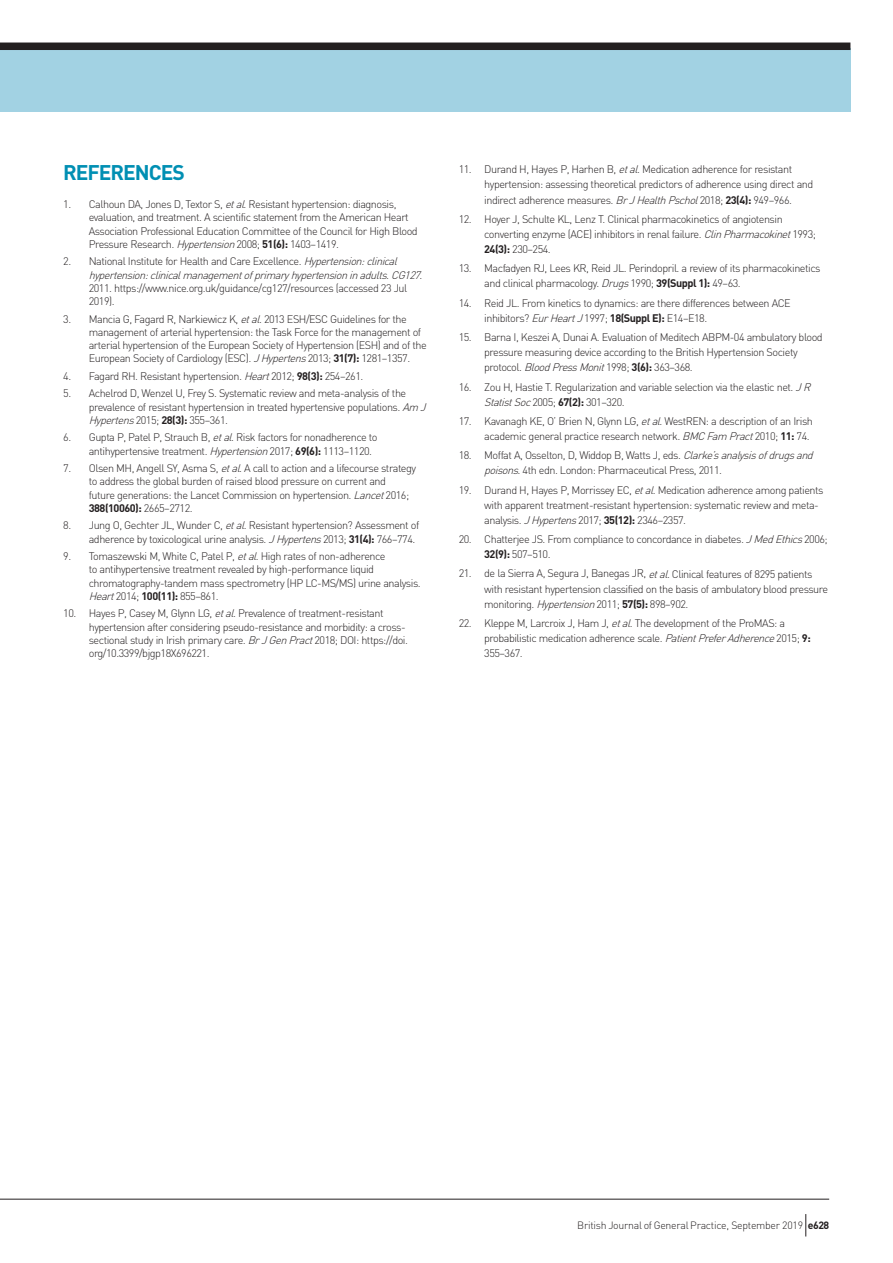
<style>
.page{position:relative;width:893px;height:1263px;background:#fff}
.page>*{position:absolute;margin:0;border:0;box-sizing:border-box;transform-origin:0 0}
.t1{font:700 21px "DIN";letter-spacing:-.05em;color:#008fb3}
.t2{font:300 10.8px/13.2px "DIN";letter-spacing:-.045em;color:#231f20}
.t3{font:300 10.5px "DIN";letter-spacing:-.025em;color:#231f20}
.s1{font-style:italic}
.s2{font-weight:700}
</style>
<div class="page">
<div style="left:0;top:48px;width:850px;height:64px;background:#a2d2e3"></div>
<div style="left:0;top:43px;width:850px;height:7px;background:#231f20"></div>
<hr style="left:0;top:1199px;width:829px;height:1px;background:#231f20">
<svg style="left:805px;top:1214px;width:1px;height:22px"></svg>
<h1 class="t1" style="left:63px;top:159px;width:123px">REFERENCES</h1>
<p class="t2" style="left:89px;top:197px;width:330px;text-indent:-26px">1. Calhoun DA, Jones D, Textor S, <span class="s1">etal</span>. Resistant hypertension: diagnosis, evaluation, and treatment. A scientific statement from the American Heart Association Professional Education Committee of the Council for High Blood Pressure Research<span class="s1">.Hypertension</span>2008; <span class="s2">51(6):</span> 1403–1419.</p>
<p class="t2" style="left:89px;top:255px;width:336px;text-indent:-26px">2. National Institute for Health and Care Excellence. <span class="s1">Hypertension:clinical hypertension:clinicalmanagementofprimaryhypertensioninadults.CG127</span>.<br>2011. https://www.nice.org.uk/guidance/cg127/resources (accessed 23 Jul 2019).</p>
<p class="t2" style="left:89px;top:312px;width:339px;text-indent:-26px">3. Mancia G, Fagard R, Narkiewicz K, <span class="s1">etal</span>. 2013 ESH/ESC Guidelines for the management of arterial hypertension: the Task Force for the management of arterial hypertension of the European Society of Hypertension (ESH) and of the European Society of Cardiology (ESC)<span class="s1">.JHypertens</span>2013; <span class="s2">31(7):</span> 1281–1357.</p>
<p class="t2" style="left:63px;top:369px;width:302px">4. Fagard RH. Resistant hypertension<span class="s1">.Heart</span>2012; <span class="s2">98(3):</span> 254–261.</p>
<p class="t2" style="left:89px;top:387px;width:342px;text-indent:-26px">5. Achelrod D, Wenzel U, Frey S. Systematic review and meta-analysis of the prevalence of resistant hypertension in treated hypertensive populations<span class="s1">.Am J<br>Hypertens</span>2015; <span class="s2">28(3):</span> 355–361.</p>
<p class="t2" style="left:89px;top:431px;width:290px;text-indent:-26px">6. Gupta P, Patel P, Strauch B, <span class="s1">etal</span>. Risk factors for nonadherence to antihypertensive treatment. <span class="s1">Hypertension</span>2017; <span class="s2">69(6):</span> 1113–1120.</p>
<p class="t2" style="left:89px;top:461px;width:329px;text-indent:-26px">7. Olsen MH, Angell SY, Asma S, <span class="s1">etal</span>. A call to action and a lifecourse strategy to address the global burden of raised blood pressure on current and<br>future generations: the Lancet Commission on hypertension<span class="s1">.Lancet</span>2016; <span class="s2">388(10060):</span> 2665–2712.</p>
<p class="t2" style="left:89px;top:519px;width:332px;text-indent:-26px">8. Jung O, Gechter JL, Wunder C, <span class="s1">etal</span>. Resistant hypertension? Assessment of adherence by toxicological urine analysis. <span class="s1">JHypertens</span>2013; <span class="s2">31(4):</span> 766–774.</p>
<p class="t2" style="left:89px;top:549px;width:333px;text-indent:-26px">9. Tomaszewski M, White C, Patel P, <span class="s1">etal</span>. High rates of non-adherence<br>to antihypertensive treatment revealed by high-performance liquid chromatography-tandem mass spectrometry (HP LC-MS/MS) urine analysis.<br><span class="s1">Heart</span>2014; <span class="s2">100(11):</span> 855–861.</p>
<p class="t2" style="left:89px;top:607px;width:321px;text-indent:-26px">10. Hayes P, Casey M, Glynn LG, <span class="s1">etal</span>. Prevalence of treatment-resistant hypertension after considering pseudo-resistance and morbidity: a cross&shy;sectional study in Irish primary care<span class="s1">.BrJGenPract</span>2018; DOI: https://doi. org/10.3399/bjgp18X696221.</p>
<p class="t2" style="left:484px;top:162px;width:331px;line-height:15px;text-indent:-26px">11. Durand H, Hayes P, Harhen B, <span class="s1">etal</span>. Medication adherence for resistant hypertension: assessing theoretical predictors of adherence using direct and indirect adherence measures<span class="s1">.BrJHealthPschol</span>2018; <span class="s2">23(4):</span> 949–966.</p>
<p class="t2" style="left:484px;top:211px;width:333px;line-height:15px;text-indent:-26px">12. Hoyer J, Schulte KL, Lenz T. Clinical pharmacokinetics of angiotensin converting enzyme (ACE) inhibitors in renal failure. <span class="s1">ClinPharmacokinet</span>1993;<br><span class="s2">24(3):</span> 230–254.</p>
<p class="t2" style="left:484px;top:261px;width:338px;line-height:15px;text-indent:-26px">13. Macfadyen RJ, Lees KR, Reid JL. Perindopril. a review of its pharmacokinetics and clinical pharmacology. <span class="s1">Drugs</span>1990; <span class="s2">39(Suppl 1):</span> 49–63.</p>
<p class="t2" style="left:484px;top:295px;width:308px;line-height:15px;text-indent:-26px">14. Reid JL. From kinetics to dynamics: are there differences between ACE inhibitors? <span class="s1">EurHeartJ</span>1997; <span class="s2">18(Suppl E):</span> E14–E18.</p>
<p class="t2" style="left:484px;top:330px;width:340px;line-height:15px;text-indent:-26px">15. Barna I, Keszei A, Dunai A. Evaluation of Meditech ABPM-04 ambulatory blood pressure measuring device according to the British Hypertension Society protocol. <span class="s1">BloodPressMonit</span>1998; <span class="s2">3(6):</span> 363–368.</p>
<p class="t2" style="left:484px;top:379px;width:331px;line-height:15px;text-indent:-26px">16. Zou H, Hastie T. Regularization and variable selection via the elastic net. <span class="s1">JR<br>StatistSoc</span>2005; <span class="s2">67(2):</span> 301–320.</p>
<p class="t2" style="left:484px;top:413px;width:330px;line-height:15px;text-indent:-26px">17. Kavanagh KE, O’ Brien N, Glynn LG, <span class="s1">etal</span>. WestREN: a description of an Irish academic general practice research network<span class="s1">.BMCFam Pract</span>2010; <span class="s2">11:</span> 74.</p>
<p class="t2" style="left:484px;top:448px;width:334px;line-height:15px;text-indent:-26px">18. Moffat A, Osselton, D, Widdop B, Watts J, eds. <span class="s1">Clarke’sanalysisofdrugsand poisons.</span>4th edn. London: Pharmaceutical Press, 2011.</p>
<p class="t2" style="left:484px;top:482px;width:341px;line-height:15px;text-indent:-26px">19. Durand H, Hayes P, Morrissey EC, <span class="s1">etal</span>. Medication adherence among patients with apparent treatment-resistant hypertension: systematic review and meta&shy;analysis. <span class="s1">JHypertens</span>2017; <span class="s2">35(12):</span> 2346–2357.</p>
<p class="t2" style="left:484px;top:532px;width:345px;line-height:15px;text-indent:-26px">20. Chatterjee JS. From compliance to concordance in diabetes<span class="s1">.JMedEthics</span>2006;<br><span class="s2">32(9):</span> 507–510.</p>
<p class="t2" style="left:484px;top:566px;width:345px;line-height:15px;text-indent:-26px">21. de la Sierra A, Segura J, Banegas JR, <span class="s1">etal</span>. Clinical features of 8295 patients with resistant hypertension classified on the basis of ambulatory blood pressure monitoring. <span class="s1">Hypertension</span>2011; <span class="s2">57(5):</span> 898–902.</p>
<p class="t2" style="left:484px;top:615px;width:328px;line-height:15px;text-indent:-26px">22. Kleppe M, Larcroix J, Ham J, <span class="s1">etal</span>. The development of the ProMAS: a probabilistic medication adherence scale. <span class="s1">PatientPreferAdherence</span>2015; <span class="s2">9:<br></span>355–367.</p>
<p class="t3" style="left:577px;top:1218px;width:253px">British Journal of General Practice, September 2019 <span class="s2">e628</span></p>
</div>
